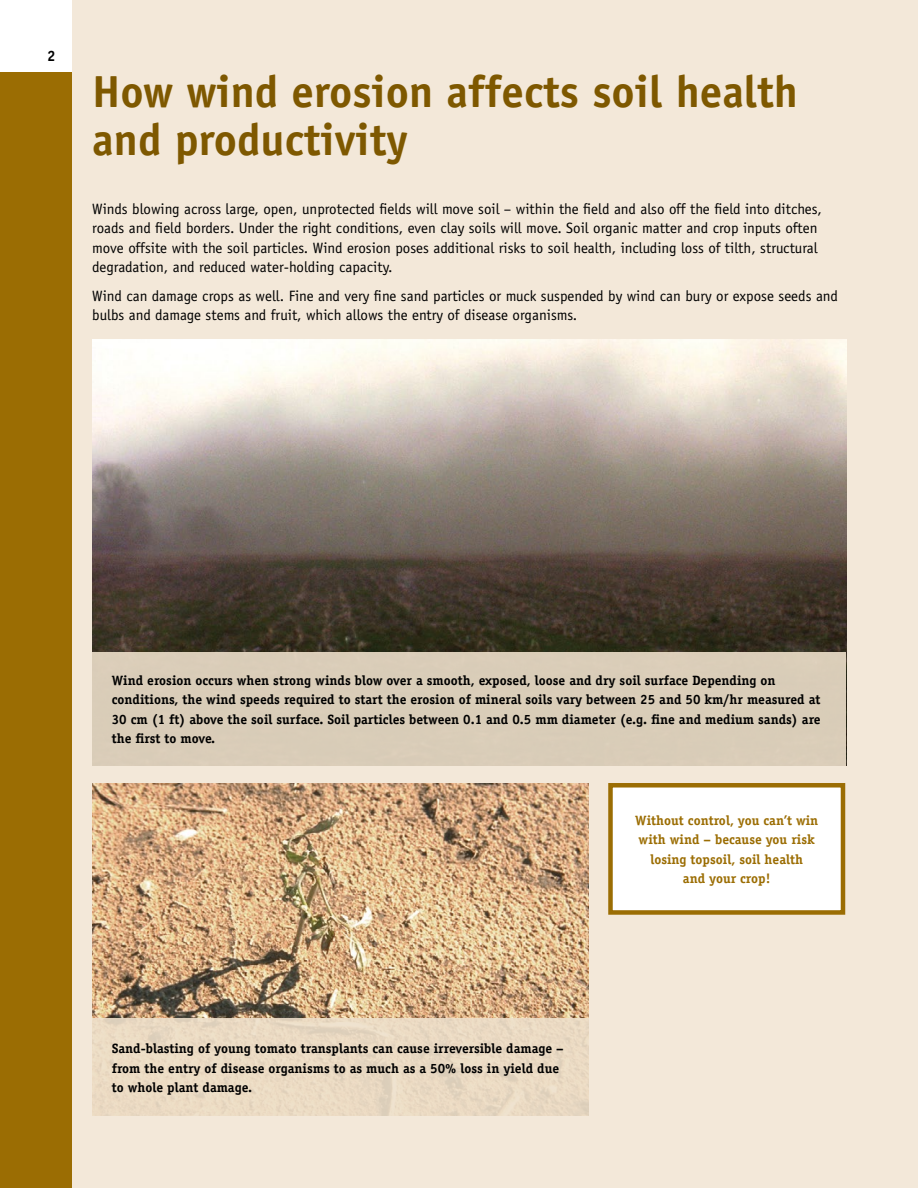
<style>
.page{position:relative;width:918px;height:1188px;background:#fff}
.page>*{position:absolute;margin:0;border:0;box-sizing:border-box;transform-origin:0 0}
.HEADING_1{font:700 45px/48px "Officina Sans";color:#7e5800}
.body_text__sans{font:15px/19.5px "Officina Sans";color:#000}
.t1{font:700 15px "Officina Sans";color:#000}
.Captions{font:700 13.5px/19.5px "Officina Serif";color:#000}
.side_bar{font:700 13.5px/19.5px "Officina Serif";color:#9b6d03;text-align:center}
</style>
<div class="page">
<div style="left:72px;top:0;width:846px;height:1188px;background:#f3e8d9"></div>
<div style="left:0;top:72px;width:72px;height:1116px;background:#9b6d03"></div>
<img style="left:92px;top:340px;width:754px;height:312px">
<div style="left:92px;top:652px;width:754px;height:114px;background:#d9cdb8"></div>
<img style="left:92px;top:783px;width:497px;height:235px">
<div style="left:92px;top:1018px;width:497px;height:98px;background:#ebdac3"></div>
<div style="left:610px;top:785px;width:233px;height:127px;background:#fff"></div>
<div style="left:608px;top:783px;width:237px;height:132px;border:4px solid #9b6d03"></div>
<p class="t1" style="left:47px;top:46px;width:10px">2</p>
<h2 class="HEADING_1" style="left:92px;top:68px;width:707px">How wind erosion affects soil health and productivity</h2>
<p class="body_text__sans" style="left:92px;top:199px;width:731px">Winds blowing across large, open, unprotected fields will move soil – within the field and also off the field into ditches, roads and field borders. Under the right conditions, even clay soils will move. Soil organic matter and crop inputs often move offsite with the soil particles. Wind erosion poses additional risks to soil health, including loss of tilth, structural degradation, and reduced water-holding capacity.</p>
<p class="body_text__sans" style="left:92px;top:286px;width:747px">Wind can damage crops as well. Fine and very fine sand particles or muck suspended by wind can bury or expose seeds and bulbs and damage stems and fruit, which allows the entry of disease organisms.</p>
<p class="Captions" style="left:112px;top:670px;width:710px">Wind erosion occurs when strong winds blow over a smooth, exposed, loose and dry soil surface Depending on conditions, the wind speeds required to start the erosion of mineral soils vary between 25 and 50 km/hr measured at 30 cm (1 ft) above the soil surface. Soil particles between 0.1 and 0.5 mm diameter (e.g. fine and medium sands) are the first to move.</p>
<p class="Captions" style="left:112px;top:1039px;width:454px">Sand-blasting of young tomato transplants can cause irreversible damage – from the entry of disease organisms to as much as a 50% loss in yield due to whole plant damage.</p>
<p class="side_bar" style="left:635px;top:810px;width:185px">Without control, you can’t win with wind – because you risk losing topsoil, soil health<br>and your crop!</p>
</div>
